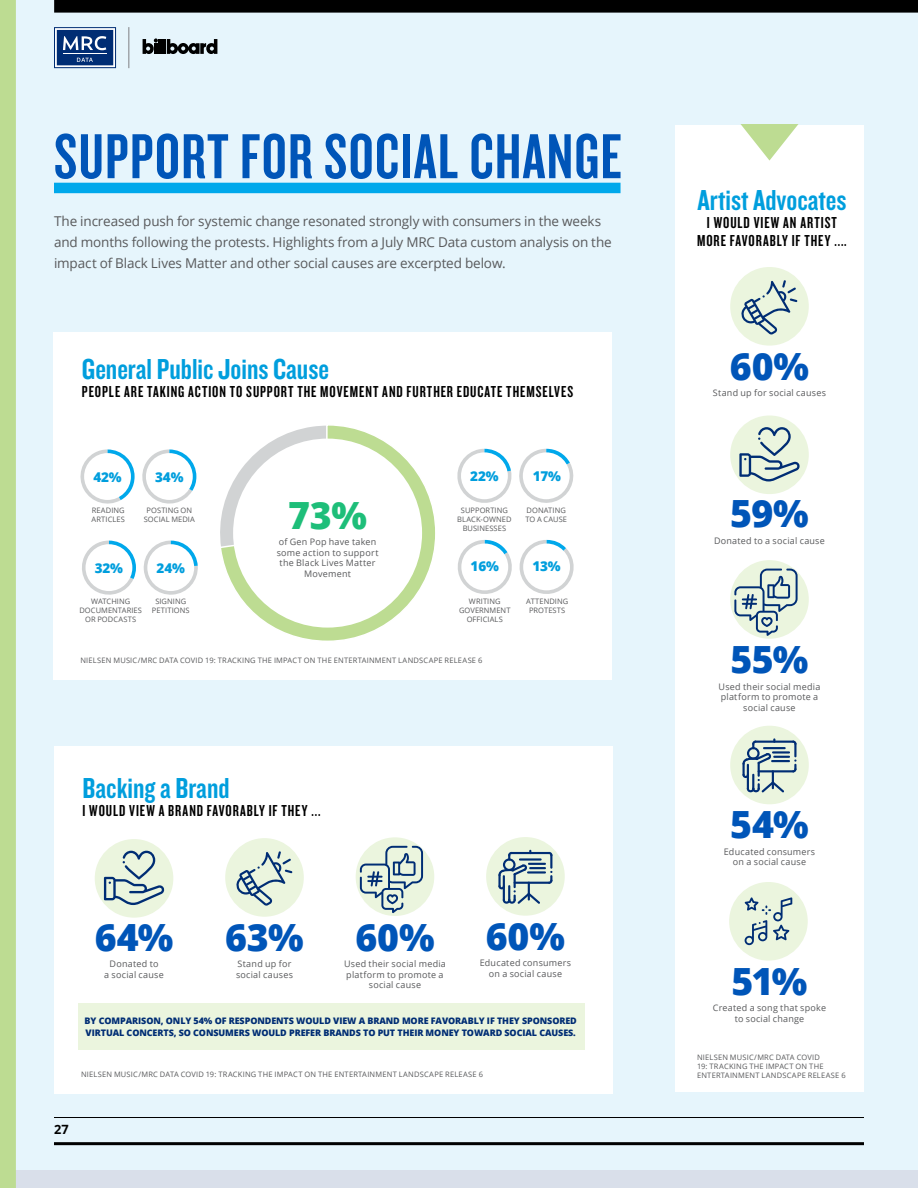
<style>
.page{position:relative;width:918px;height:1188px;background:#e6f5fc}
.page>*{position:absolute;margin:0;border:0;box-sizing:border-box;transform-origin:0 0}
.t1{font:66px "Knockout 48 Featherweight";letter-spacing:.02em;color:#0055b8}
.t2{font:800 37.5px "Open Sans";letter-spacing:-.005em;color:#0055b8}
.t3{font:800 37.5px "Open Sans";color:#1ebe79}
.t4{font:30px "Knockout 49 Liteweight";color:#009edd}
.t5{font:16.5px/18px "Knockout 48 Featherweight";letter-spacing:.055em;color:#000;text-align:center}
.t6{font:13.5px/21px "Open Sans";letter-spacing:-.01em;color:#58595b}
.t7{font:800 13.5px "Open Sans";letter-spacing:-.01em;color:#009edd}
.t8{font:700 12.75px "Open Sans";color:#000}
.t9{font:9px/10.5px "Open Sans";letter-spacing:.025em;color:#58595b;text-align:center}
.t10{font:800 9px/11.7px "Open Sans";letter-spacing:-.01em;color:#002d74}
.t11{font:7.5px/9px "Open Sans";letter-spacing:.02em;color:#58595b;text-align:center}
</style>
<div class="page">
<svg style="left:54px;top:27px;width:62px;height:41px;background:#436498"></svg>
<hr style="left:63px;top:54px;width:43px;height:1px;background:#fff">
<hr style="left:129px;top:27px;width:1px;height:41px;background:#807f83">
<hr style="left:54px;top:1142px;width:810px;height:3px;background:#000">
<hr style="left:54px;top:1117px;width:810px;height:1px;background:#000">
<div style="left:0;top:1170px;width:918px;height:18px;background:#d9dfea"></div>
<div style="left:0;top:0;width:16px;height:1188px;background:#bddc92"></div>
<div style="left:54px;top:0;width:864px;height:13px;background:#000"></div>
<hr style="left:158px;top:39px;width:4px;height:15px;background:#000">
<hr style="left:163px;top:39px;width:3px;height:15px;background:#000">
<svg style="left:167px;top:39px;width:50px;height:15px"></svg>
<svg style="left:143px;top:38px;width:15px;height:16px"></svg>
<div style="left:54px;top:183px;width:567px;height:10px;background:#00a8eb"></div>
<div style="left:675px;top:126px;width:189px;height:966px;background:#fff"></div>
<svg style="left:741px;top:124px;width:57px;height:37px"></svg>
<div style="left:730px;top:416px;width:79px;height:78px;background:#ebf5de;border-radius:50%"></div>
<svg style="left:739px;top:427px;width:61px;height:54px"></svg>
<div style="left:730px;top:560px;width:79px;height:79px;background:#ebf5de;border-radius:50%"></div>
<div style="left:730px;top:726px;width:79px;height:78px;background:#ebf5de;border-radius:50%"></div>
<div style="left:730px;top:267px;width:79px;height:79px;background:#ebf5de;border-radius:50%"></div>
<div style="left:729px;top:882px;width:79px;height:79px;background:#ebf5de;border-radius:50%"></div>
<svg style="left:745px;top:897px;width:47px;height:48px"></svg>
<svg style="left:741px;top:280px;width:56px;height:54px"></svg>
<svg style="left:734px;top:569px;width:64px;height:67px"></svg>
<svg style="left:742px;top:738px;width:55px;height:54px"></svg>
<div style="left:54px;top:332px;width:558px;height:348px;background:#fff"></div>
<svg style="left:220px;top:425px;width:215px;height:216px"></svg>
<div style="left:233px;top:439px;width:189px;height:189px;background:#fff;border-radius:50%"></div>
<svg style="left:80px;top:449px;width:116px;height:55px"></svg>
<div style="left:146px;top:453px;width:47px;height:47px;background:#fff;border-radius:50%"></div>
<svg style="left:82px;top:541px;width:54px;height:54px"></svg>
<div style="left:86px;top:544px;width:46px;height:47px;background:#fff;border-radius:50%"></div>
<svg style="left:143px;top:541px;width:55px;height:54px"></svg>
<div style="left:147px;top:544px;width:47px;height:47px;background:#fff;border-radius:50%"></div>
<svg style="left:457px;top:449px;width:117px;height:54px"></svg>
<div style="left:523px;top:452px;width:47px;height:47px;background:#fff;border-radius:50%"></div>
<svg style="left:457px;top:540px;width:117px;height:54px"></svg>
<div style="left:523px;top:544px;width:47px;height:46px;background:#fff;border-radius:50%"></div>
<div style="left:54px;top:746px;width:559px;height:348px;background:#fff"></div>
<div style="left:95px;top:839px;width:78px;height:79px;background:#ebf5de;border-radius:50%"></div>
<svg style="left:104px;top:851px;width:61px;height:54px"></svg>
<div style="left:225px;top:838px;width:79px;height:79px;background:#ebf5de;border-radius:50%"></div>
<svg style="left:236px;top:851px;width:56px;height:55px"></svg>
<div style="left:356px;top:837px;width:78px;height:79px;background:#ebf5de;border-radius:50%"></div>
<svg style="left:360px;top:846px;width:63px;height:67px"></svg>
<div style="left:486px;top:837px;width:79px;height:79px;background:#ebf5de;border-radius:50%"></div>
<svg style="left:498px;top:850px;width:54px;height:54px"></svg>
<div style="left:78px;top:1004px;width:506px;height:46px;background:#ebf5de"></div>
<h1 class="t1" style="left:54px;top:116px;width:569px">SUPPORT FOR SOCIAL CHANGE</h1>
<p class="t6" style="left:54px;top:211px;width:559px">The increased push for systemic change resonated strongly with consumers in the weeks and months following the protests. Highlights from a July MRC Data custom analysis on the impact of Black Lives Matter and other social causes are excerpted below.</p>
<h3 class="t4" style="left:82px;top:351px;width:249px">General Public Joins Cause</h3>
<h3 class="t5" style="left:82px;top:382px;width:493px">PEOPLE ARE TAKING ACTION TO SUPPORT THE MOVEMENT AND FURTHER EDUCATE THEMSELVES</h3>
<h3 class="t7" style="left:93px;top:467px;width:30px">42%</h3>
<h3 class="t7" style="left:155px;top:467px;width:30px">34%</h3>
<h3 class="t7" style="left:470px;top:466px;width:30px">22%</h3>
<h3 class="t7" style="left:533px;top:466px;width:30px">17%</h3>
<p class="t11" style="left:92px;top:506px;width:35px;text-align:left">READING<br>ARTICLES</p>
<p class="t11" style="left:144px;top:506px;width:53px">POSTING ON<br>SOCIAL MEDIA</p>
<h3 class="t7" style="left:95px;top:558px;width:30px">32%</h3>
<h3 class="t7" style="left:157px;top:558px;width:30px">24%</h3>
<h2 class="t3" style="left:288px;top:486px;width:80px">73%</h2>
<p class="t9" style="left:277px;top:547px;width:103px">some action to support the Black Lives Matter<br>Movement</p>
<p class="t9" style="left:279px;top:536px;width:99px">of Gen Pop have taken</p>
<p class="t11" style="left:457px;top:505px;width:56px">SUPPORTING<br>BLACK-OWNED<br>BUSINESSES</p>
<p class="t11" style="left:526px;top:505px;width:43px;text-align:left">DONATING<br>TO A CAUSE</p>
<h3 class="t7" style="left:471px;top:556px;width:30px">16%</h3>
<h3 class="t7" style="left:532px;top:556px;width:30px">13%</h3>
<p class="t11" style="left:79px;top:597px;width:64px">WATCHING<br>DOCUMENTARIES<br>OR PODCASTS</p>
<p class="t11" style="left:152px;top:597px;width:39px">SIGNING<br>PETITIONS</p>
<p class="t11" style="left:459px;top:597px;width:53px">WRITING<br>GOVERNMENT<br>OFFICIALS</p>
<p class="t11" style="left:526px;top:597px;width:43px">ATTENDING<br>PROTESTS</p>
<p class="t11" style="left:80px;top:655px;width:403px">NIELSEN MUSIC/MRC DATA COVID 19: TRACKING THE IMPACT ON THE ENTERTAINMENT LANDSCAPE RELEASE 6</p>
<h3 class="t4" style="left:82px;top:769px;width:149px">Backing a Brand</h3>
<h3 class="t5" style="left:82px;top:801px;width:240px">I WOULD VIEW A BRAND FAVORABLY IF THEY ...</h3>
<h2 class="t2" style="left:95px;top:909px;width:80px">64%</h2>
<p class="t9" style="left:104px;top:959px;width:61px">Donated to<br>a social cause</p>
<h2 class="t2" style="left:355px;top:908px;width:81px">60%</h2>
<p class="t9" style="left:346px;top:969px;width:99px">platform to promote a social cause</p>
<h2 class="t2" style="left:225px;top:909px;width:80px">63%</h2>
<p class="t9" style="left:236px;top:959px;width:58px;text-align:left">Stand up for social causes</p>
<p class="t9" style="left:344px;top:958px;width:103px">Used their social media</p>
<h2 class="t2" style="left:486px;top:907px;width:81px">60%</h2>
<p class="t9" style="left:489px;top:968px;width:75px">on a social cause</p>
<p class="t9" style="left:480px;top:957px;width:93px">Educated consumers</p>
<p class="t10" style="left:85px;top:1015px;width:494px">BY COMPARISON, ONLY 54% OF RESPONDENTS WOULD VIEW A BRAND MORE FAVORABLY IF THEY SPONSORED<br>VIRTUAL CONCERTS, SO CONSUMERS WOULD PREFER BRANDS TO PUT THEIR MONEY TOWARD SOCIAL CAUSES.</p>
<p class="t11" style="left:81px;top:1069px;width:403px">NIELSEN MUSIC/MRC DATA COVID 19: TRACKING THE IMPACT ON THE ENTERTAINMENT LANDSCAPE RELEASE 6</p>
<h3 class="t8" style="left:54px;top:1120px;width:16px">27</h3>
<h3 class="t4" style="left:697px;top:181px;width:151px">Artist Advocates</h3>
<h3 class="t5" style="left:697px;top:213px;width:151px">I WOULD VIEW AN ARTIST<br>MORE FAVORABLY IF THEY ....</h3>
<h2 class="t2" style="left:730px;top:338px;width:81px">60%</h2>
<p class="t9" style="left:713px;top:387px;width:115px">Stand up for social causes</p>
<h2 class="t2" style="left:730px;top:485px;width:80px">59%</h2>
<p class="t9" style="left:714px;top:535px;width:112px">Donated to a social cause</p>
<h2 class="t2" style="left:731px;top:631px;width:79px">55%</h2>
<p class="t9" style="left:721px;top:692px;width:99px">platform to promote a social cause</p>
<p class="t9" style="left:719px;top:681px;width:103px">Used their social media</p>
<h2 class="t2" style="left:730px;top:796px;width:80px">54%</h2>
<p class="t9" style="left:733px;top:856px;width:75px">on a social cause</p>
<p class="t9" style="left:724px;top:846px;width:93px">Educated consumers</p>
<h2 class="t2" style="left:732px;top:953px;width:77px">51%</h2>
<p class="t9" style="left:735px;top:1013px;width:71px">to social change</p>
<p class="t9" style="left:713px;top:1002px;width:115px">Created a song that spoke</p>
<p class="t11" style="left:697px;top:1053px;width:150px;text-align:left">NIELSEN MUSIC/MRC DATA COVID<br>19: TRACKING THE IMPACT ON THE<br>ENTERTAINMENT LANDSCAPE RELEASE 6</p>
</div>
